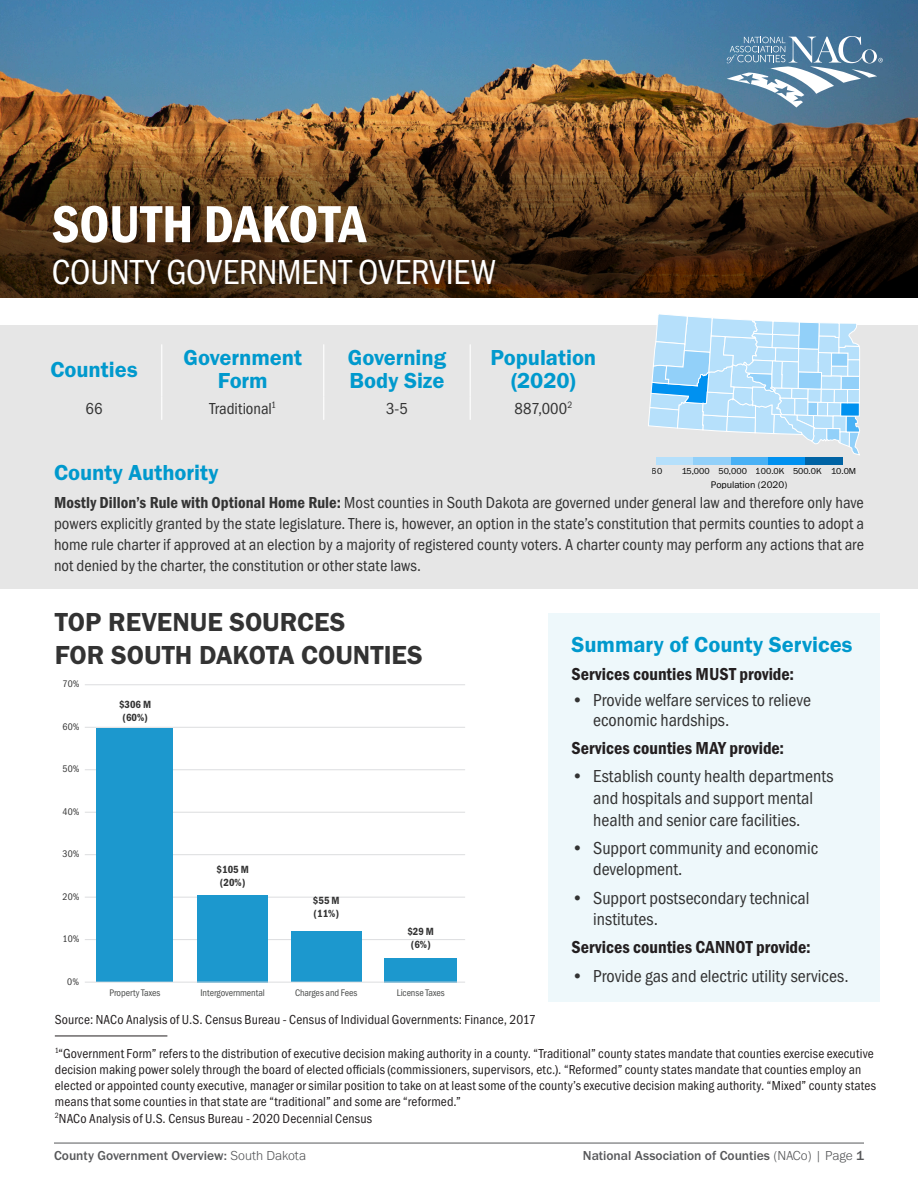
<style>
.page{position:relative;width:918px;height:1188px;background:#fff}
.page>*{position:absolute;margin:0;border:0;box-sizing:border-box;transform-origin:0 0}
.t1{font:54px "Franklin Gothic URW Con Dem";letter-spacing:-.005em;color:#fff}
.Main_Header{font:36px "Franklin Gothic URW Cond";letter-spacing:-.005em;color:#fff}
.Figure_title{font:27px/32.4px "Franklin Gothic URW Dem";color:#333}
.Top_Table_Variable{font:22.5px/22.5px "Franklin Gothic URW Dem";letter-spacing:-.005em;color:#0099cd;text-align:center}
.t2{font:18px/21.6px "Franklin Gothic URW Cond";color:#333}
.Top_table_indicators{font:18px "Franklin Gothic URW Con Dem";color:#231f20}
.Top_table_indicators-2{font:16.5px/21px "Franklin Gothic URW Cond";letter-spacing:.005em;color:#333;text-align:justify}
.Top_Table_Variable-2{font:16.5px "Franklin Gothic URW Cond";color:#333}
.Top_table_indicators-3{font:13.5px/16.2px "Franklin Gothic URW Cond";letter-spacing:.01em;color:#231f20}
.t3{font:500 13.5px "Franklin Gothic URW";color:#57585a}
.t4{font:10.8px/12.9px "Franklin Gothic URW Con Dem";color:#333;text-align:center}
.t5{font:9.9px "Franklin Gothic URW Cond";letter-spacing:-.005em;color:#4b4d4c}
.t6{font:9.9px "Franklin Gothic URW Cond";color:#333}
.t7{font:9.9px "Franklin Gothic URW Boo";color:#000}
.t8{font:9px "Franklin Gothic URW Boo";color:#000}
.s1{font-family:"Franklin Gothic URW Con Dem"}
.s2{font-weight:300}
</style>
<div class="page">
<hr style="left:54px;top:1143px;width:810px;height:1px;background:#57585a">
<img style="left:0;top:0;width:918px;height:137px">
<div style="left:548px;top:613px;width:332px;height:389px;background:#eef8fb"></div>
<div style="left:0;top:325px;width:918px;height:264px;background:#e6e6e6"></div>
<svg style="left:727px;top:36px;width:156px;height:72px"></svg>
<hr style="left:55px;top:1036px;width:112px;height:1px;background:#231f20">
<hr style="left:85px;top:939px;width:380px;height:1px;background:#dcdddf">
<hr style="left:85px;top:897px;width:380px;height:1px;background:#dcdddf">
<hr style="left:85px;top:854px;width:380px;height:1px;background:#dcdddf">
<hr style="left:85px;top:812px;width:380px;height:1px;background:#dcdddf">
<hr style="left:85px;top:769px;width:380px;height:1px;background:#dcdddf">
<hr style="left:85px;top:727px;width:380px;height:1px;background:#dcdddf">
<hr style="left:85px;top:684px;width:380px;height:1px;background:#dcdddf">
<div style="left:384px;top:958px;width:73px;height:24px;background:#1c98ce"></div>
<div style="left:291px;top:932px;width:70px;height:50px;background:#1c98ce"></div>
<div style="left:198px;top:895px;width:70px;height:87px;background:#1c98ce"></div>
<div style="left:97px;top:729px;width:76px;height:253px;background:#1c98ce"></div>
<hr style="left:85px;top:982px;width:380px;height:1px;background:#dcdddf">
<hr style="left:161px;top:344px;width:1px;height:53px;background:#fff">
<hr style="left:323px;top:344px;width:1px;height:53px;background:#fff">
<hr style="left:470px;top:344px;width:1px;height:53px;background:#fff">
<svg style="left:161px;top:397px;width:1px;height:23px"></svg>
<svg style="left:323px;top:397px;width:1px;height:23px"></svg>
<svg style="left:470px;top:397px;width:1px;height:23px"></svg>
<svg style="left:648px;top:314px;width:212px;height:141px"></svg>
<div style="left:656px;top:457px;width:38px;height:8px;background:#b6e0fb"></div>
<div style="left:694px;top:457px;width:37px;height:8px;background:#92d0f9"></div>
<div style="left:731px;top:457px;width:37px;height:8px;background:#49b1f5"></div>
<div style="left:768px;top:457px;width:38px;height:8px;background:#0091f0"></div>
<div style="left:806px;top:457px;width:37px;height:8px;background:#0063a4"></div>
<svg style="left:0;top:137px;width:918px;height:160px;background:#543416"></svg>
<p class="t1" style="left:52px;top:188px;width:316px">SOUTH DAKOTA</p>
<p class="Main_Header" style="left:52px;top:246px;width:446px">COUNTY GOVERNMENT OVERVIEW</p>
<p class="Top_Table_Variable" style="left:50px;top:357px;width:89px">Counties</p>
<p class="Top_Table_Variable" style="left:184px;top:346px;width:120px">Government<br>Form</p>
<p class="Top_Table_Variable" style="left:348px;top:346px;width:100px;text-align:left">Governing<br>Body Size</p>
<p class="Top_Table_Variable" style="left:491px;top:346px;width:107px">Population (2020)</p>
<p class="Top_Table_Variable-2" style="left:86px;top:397px;width:18px">66</p>
<p class="Top_Table_Variable-2" style="left:209px;top:397px;width:68px">Traditional<sup>1</sup></p>
<p class="Top_Table_Variable-2" style="left:386px;top:397px;width:23px">3-5</p>
<p class="Top_Table_Variable-2" style="left:515px;top:397px;width:59px">887,000<sup>2</sup></p>
<p class="Top_Table_Variable" style="left:54px;top:461px;width:166px">County Authority</p>
<p class="Top_table_indicators-2" style="left:54px;top:491px;width:812px"><span class="s1">Mostly Dillon’s Rule with Optional Home Rule:</span> Most counties in South Dakota are governed under general law and therefore only have powers explicitly granted by the state legislature. There is, however, an option in the state’s constitution that permits counties to adopt a home rule charter if approved at an election by a majority of registered county voters. A charter county may perform any actions that are not denied by the charter, the constitution or other state laws.</p>
<p class="Figure_title" style="left:55px;top:606px;width:370px">TOP REVENUE SOURCES<br>FOR SOUTH DAKOTA COUNTIES</p>
<p class="t8" style="left:652px;top:465px;width:12px">60</p>
<p class="t8" style="left:681px;top:465px;width:176px">15,000 50,000 100.0K 500.0K 10.0M</p>
<p class="t7" style="left:711px;top:479px;width:78px">Population (2020)</p>
<p class="Top_Table_Variable" style="left:572px;top:633px;width:282px">Summary of County Services</p>
<p class="Top_table_indicators" style="left:572px;top:662px;width:224px">Services counties MUST provide:</p>
<p class="t2" style="left:593px;top:689px;width:219px;line-height:19.5px;text-indent:-22px">• Provide welfare services to relieve economic hardships.</p>
<p class="Top_table_indicators" style="left:572px;top:736px;width:214px">Services counties MAY provide:</p>
<p class="t2" style="left:593px;top:764px;width:242px;text-indent:-22px">• Establish county health departments and hospitals and support mental health and senior care facilities.</p>
<p class="t2" style="left:593px;top:836px;width:226px;text-indent:-22px">• Support community and economic development.</p>
<p class="t2" style="left:593px;top:886px;width:218px;text-indent:-22px">• Support postsecondary technical institutes.</p>
<p class="Top_table_indicators" style="left:572px;top:935px;width:241px">Services counties CANNOT provide:</p>
<p class="t2" style="left:572px;top:964px;width:279px">• Provide gas and electric utility services.</p>
<p class="t6" style="left:63px;top:677px;width:18px">70%</p>
<p class="t4" style="left:119px;top:698px;width:34px">$306 M (60%)</p>
<p class="t6" style="left:63px;top:719px;width:18px">60%</p>
<p class="t6" style="left:63px;top:762px;width:18px">50%</p>
<p class="t6" style="left:63px;top:804px;width:18px">40%</p>
<p class="t6" style="left:63px;top:847px;width:18px">30%</p>
<p class="t4" style="left:217px;top:863px;width:34px">$105 M (20%)</p>
<p class="t6" style="left:63px;top:889px;width:18px">20%</p>
<p class="t4" style="left:313px;top:894px;width:28px;text-align:left">$55 M (11%)</p>
<p class="t4" style="left:407px;top:925px;width:28px">$29 M (6%)</p>
<p class="t6" style="left:63px;top:932px;width:18px">10%</p>
<p class="t6" style="left:67px;top:974px;width:13px">0%</p>
<p class="t5" style="left:109px;top:986px;width:53px">Property Taxes</p>
<p class="t5" style="left:201px;top:986px;width:66px">Intergovernmental</p>
<p class="t5" style="left:295px;top:986px;width:64px">Charges and Fees</p>
<p class="t5" style="left:397px;top:986px;width:50px">License Taxes</p>
<p class="Top_table_indicators-3" style="left:55px;top:1010px;width:482px">Source: NACo Analysis of U.S. Census Bureau - Census of Individual Governments: Finance, 2017</p>
<p class="Top_table_indicators-3" style="left:55px;top:1044px;width:823px"><sup>1</sup>“Government Form” refers to the distribution of executive decision making authority in a county. “Traditional” county states mandate that counties exercise executive decision making power solely through the board of elected officials (commissioners, supervisors, etc.). “Reformed” county states mandate that counties employ an elected or appointed county executive, manager or similar position to take on at least some of the county’s executive decision making authority. “Mixed” county states means that some counties in that state are “traditional” and some are “reformed.”<br><sup>2</sup>NACo Analysis of U.S. Census Bureau - 2020 Decennial Census</p>
<p class="t3" style="left:54px;top:1147px;width:254px">County Government Overview: <span class="s2">South Dakota</span></p>
<p class="t3" style="left:583px;top:1147px;width:283px">National Association of Counties <span class="s2">(NACo) | Page</span> 1</p>
</div>
